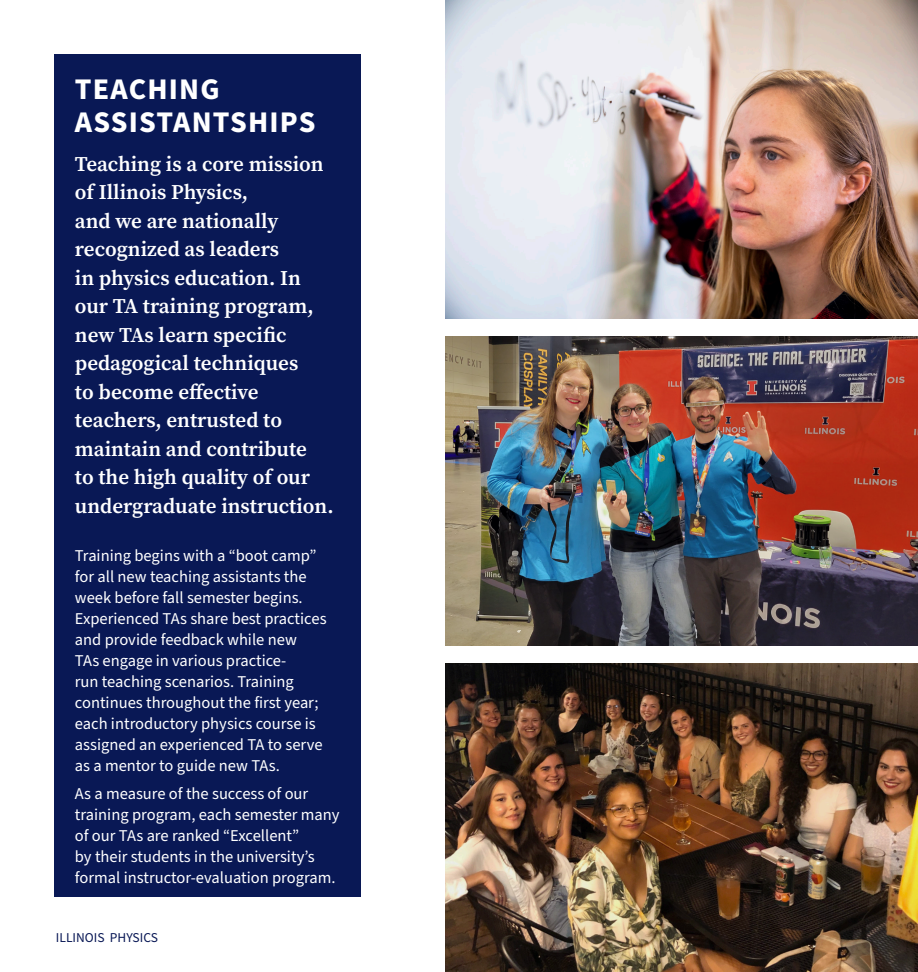
<style>
.page{position:relative;width:918px;height:972px;background:#fff}
.page>*{position:absolute;margin:0;border:0;box-sizing:border-box;transform-origin:0 0}
.H1-_Blue{font:700 30px/33px "Source Sans Pro";letter-spacing:.04em;color:#fff}
.H2-intro_text{font:600 21px/28.5px "Source Serif Pro";color:#fff}
.H2-intro_text-2{font:16.5px/21px "Source Sans Pro";color:#fff}
.B1{font:16.5px/21px "Source Sans Pro";color:#fff}
.t1{font:13.5px "Source Sans Pro";color:#091855}
</style>
<div class="page">
<img style="left:446px;top:0;width:472px;height:319px">
<img style="left:446px;top:337px;width:472px;height:309px">
<img style="left:446px;top:664px;width:472px;height:308px">
<div style="left:55px;top:54px;width:306px;height:843px;background:#091855"></div>
<p class="H1-_Blue" style="left:75px;top:73px;width:242px">TEACHING<br>ASSISTANTSHIPS</p>
<p class="H2-intro_text" style="left:75px;top:149px;width:260px">Teaching is a core mission of Illinois Physics,<br>and we are nationally recognized as leaders<br>in physics education. In our TA training program, new TAs learn specific pedagogical techniques<br>to become effective teachers, entrusted to maintain and contribute<br>to the high quality of our undergraduate instruction.</p>
<p class="H2-intro_text-2" style="left:75px;top:546px;width:253px">Training begins with a “boot camp” for all new teaching assistants the week before fall semester begins.<br>Experienced TAs share best practices and provide feedback while new<br>TAs engage in various practice-<br>run teaching scenarios. Training continues throughout the first year; each introductory physics course is assigned an experienced TA to serve as a mentor to guide new TAs.</p>
<p class="B1" style="left:75px;top:784px;width:266px">As a measure of the success of our training program, each semester many of our TAs are ranked “Excellent”<br>by their students in the university’s formal instructor-evaluation program.</p>
<p class="t1" style="left:56px;top:929px;width:104px">ILLINOIS PHYSICS</p>
</div>
